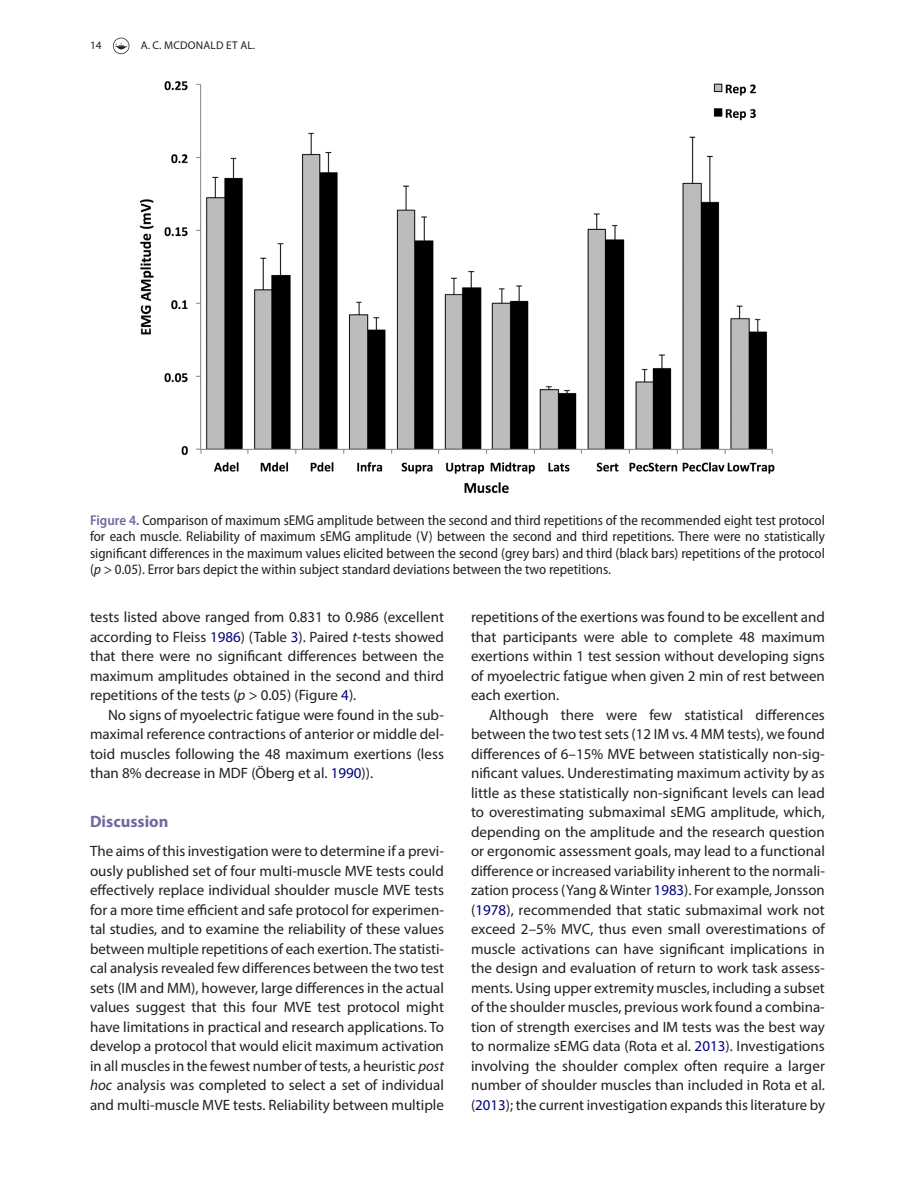
<style>
.page{position:relative;width:915px;height:1191px;background:#fff}
.page>*{position:absolute;margin:0;border:0;box-sizing:border-box;transform-origin:0 0}
.t1{font:700 16.5px "Myriad Pro";color:#7368a0}
.t2{font:15px/19.5px "Myriad Pro";color:#231f20;text-align:justify}
.t3{font:semi-condensed 14.25px/16.5px "Myriad Pro";color:#231f20;text-align:justify}
.t4{font:11.25px "Myriad Pro";letter-spacing:.02em;color:#231f20}
.s1{font-weight:600;color:#7368a0}
.s2{font-style:italic}
.s3{color:#000080}
</style>
<div class="page">
<svg style="left:113px;top:38px;width:16px;height:16px"></svg>
<img style="left:139px;top:81px;width:636px;height:413px">
<p class="t4" style="left:90px;top:39px;width:13px">14</p>
<p class="t4" style="left:141px;top:39px;width:116px">A. C. MCDONALD ET AL.</p>
<p class="t3" style="left:90px;top:512px;width:736px"><span class="s1">Figure 4.</span> Comparison of maximum sEMG amplitude between the second and third repetitions of the recommended eight test protocol for each muscle. Reliability of maximum sEMG amplitude (V) between the second and third repetitions. There were no statistically significant differences in the maximum values elicited between the second (grey bars) and third (black bars) repetitions of the protocol (<span class="s2">p</span> &gt; 0.05). Error bars depict the within subject standard deviations between the two repetitions.</p>
<p class="t2" style="left:90px;top:607px;width:355px">tests listed above ranged from 0.831 to 0.986 (excellent according to Fleiss <span class="s3">1986</span>) (Table <span class="s3">3</span>). Paired <span class="s2">t</span>-tests showed that there were no significant differences between the maximum amplitudes obtained in the second and third repetitions of the tests (<span class="s2">p</span> &gt; 0.05) (Figure <span class="s3">4</span>).</p>
<p class="t2" style="left:90px;top:705px;width:355px;text-indent:18px">No signs of myoelectric fatigue were found in the sub&shy;maximal reference contractions of anterior or middle del&shy;toid muscles following the 48 maximum exertions (less than 8% decrease in MDF (Öberg et al. <span class="s3">1990</span>)).</p>
<p class="t1" style="left:90px;top:810px;width:80px">Discussion</p>
<p class="t2" style="left:90px;top:841px;width:355px">The aims of this investigation were to determine if a previ&shy;ously published set of four multi-muscle MVE tests could effectively replace individual shoulder muscle MVE tests for a more time efficient and safe protocol for experimen&shy;tal studies, and to examine the reliability of these values between multiple repetitions of each exertion. The statisti&shy;cal analysis revealed few differences between the two test sets (IM and MM), however, large differences in the actual values suggest that this four MVE test protocol might have limitations in practical and research applications. To develop a protocol that would elicit maximum activation in all muscles in the fewest number of tests, a heuristic <span class="s2">post hoc</span> analysis was completed to select a set of individual and multi-muscle MVE tests. Reliability between multiple</p>
<p class="t2" style="left:471px;top:607px;width:355px">repetitions of the exertions was found to be excellent and that participants were able to complete 48 maximum exertions within 1 test session without developing signs of myoelectric fatigue when given 2 min of rest between each exertion.</p>
<p class="t2" style="left:471px;top:705px;width:355px;text-indent:18px">Although there were few statistical differences between the two test sets (12 IM vs. 4 MM tests), we found differences of 6–15% MVE between statistically non-sig&shy;nificant values. Underestimating maximum activity by as little as these statistically non-significant levels can lead to overestimating submaximal sEMG amplitude, which, depending on the amplitude and the research question or ergonomic assessment goals, may lead to a functional difference or increased variability inherent to the normali&shy;zation process (Yang &amp; Winter <span class="s3">1983</span>). For example, Jonsson (<span class="s3">1978</span>), recommended that static submaximal work not exceed 2–5% MVC, thus even small overestimations of muscle activations can have significant implications in the design and evaluation of return to work task assess&shy;ments. Using upper extremity muscles, including a subset of the shoulder muscles, previous work found a combina&shy;tion of strength exercises and IM tests was the best way to normalize sEMG data (Rota et al. <span class="s3">2013</span>). Investigations involving the shoulder complex often require a larger number of shoulder muscles than included in Rota et al. (<span class="s3">2013</span>); the current investigation expands this literature by</p>
</div>
